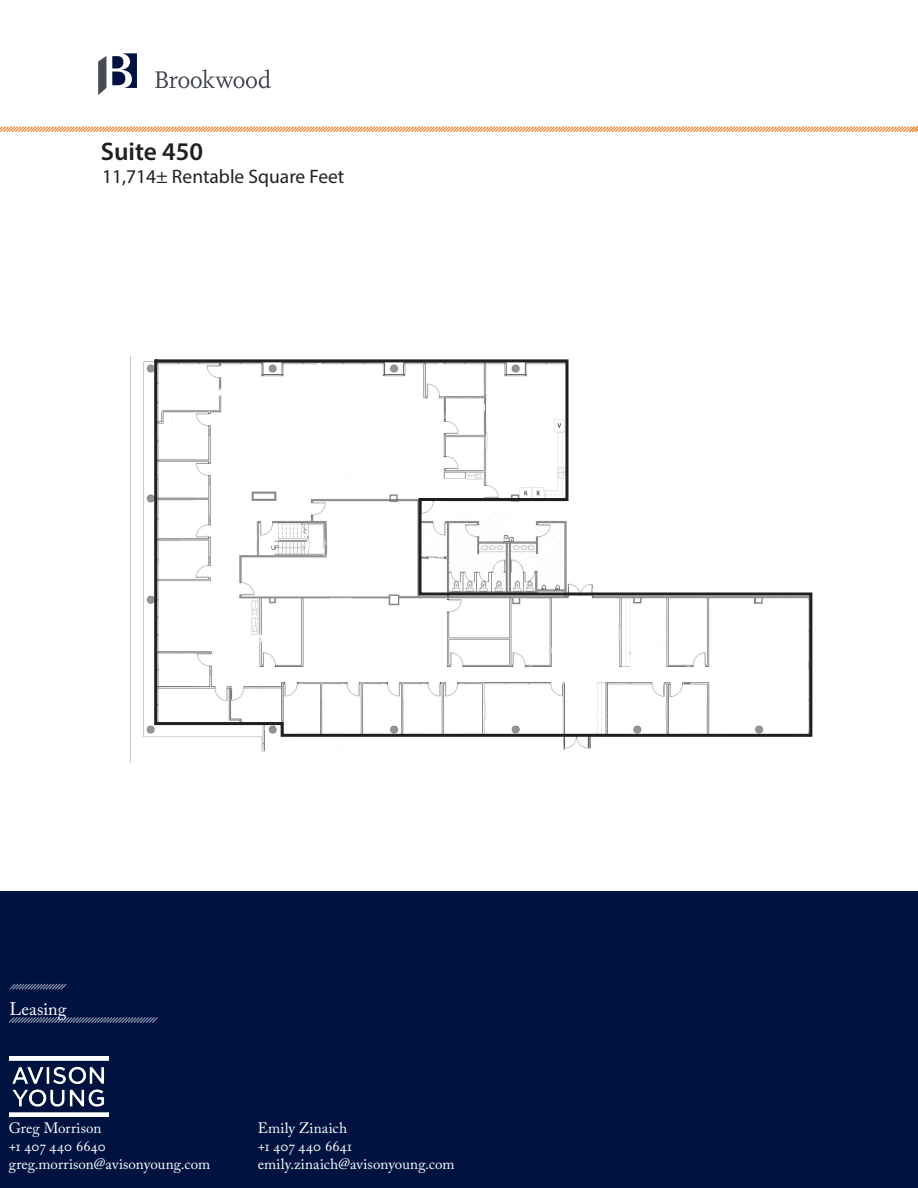
<style>
.page{position:relative;width:918px;height:1188px;background:#fff}
.page>*{position:absolute;margin:0;border:0;box-sizing:border-box;transform-origin:0 0}
.t1{font:600 25.5px "Myriad Pro";color:#231f20}
.t2{font:19.5px "Myriad Pro";color:#231f20}
.Section_heads_with_rope_rule{font:18px "Adobe Caslon Pro";color:#fff}
.Broker_contact_info{font:15px "Adobe Caslon Pro";color:#fff}
</style>
<div class="page">
<svg style="left:155px;top:69px;width:116px;height:19px"></svg>
<svg style="left:112px;top:53px;width:25px;height:35px"></svg>
<svg style="left:98px;top:56px;width:8px;height:39px"></svg>
<div style="left:0;top:891px;width:918px;height:297px;background:#001340"></div>
<svg style="left:8px;top:1017px;width:150px;height:6px"></svg>
<img style="left:10px;top:1056px;width:99px;height:61px">
<svg style="left:9px;top:983px;width:58px;height:7px"></svg>
<img style="left:130px;top:356px;width:461px;height:407px">
<svg style="left:0;top:126px;width:918px;height:7px"></svg>
<svg style="left:153px;top:356px;width:660px;height:382px"></svg>
<p class="t1" style="left:101px;top:135px;width:104px">Suite 450</p>
<p class="t2" style="left:102px;top:164px;width:244px">11,714± Rentable Square Feet</p>
<p class="Section_heads_with_rope_rule" style="left:9px;top:998px;width:59px">Leasing</p>
<p class="Broker_contact_info" style="left:9px;top:1119px;width:94px">Greg Morrison</p>
<p class="Broker_contact_info" style="left:9px;top:1137px;width:99px">+1 407 440 6640</p>
<p class="Broker_contact_info" style="left:9px;top:1155px;width:203px">greg.morrison@avisonyoung.com</p>
<p class="Broker_contact_info" style="left:258px;top:1119px;width:91px">Emily Zinaich</p>
<p class="Broker_contact_info" style="left:258px;top:1137px;width:96px">+1 407 440 6641</p>
<p class="Broker_contact_info" style="left:258px;top:1155px;width:199px">emily.zinaich@avisonyoung.com</p>
</div>
